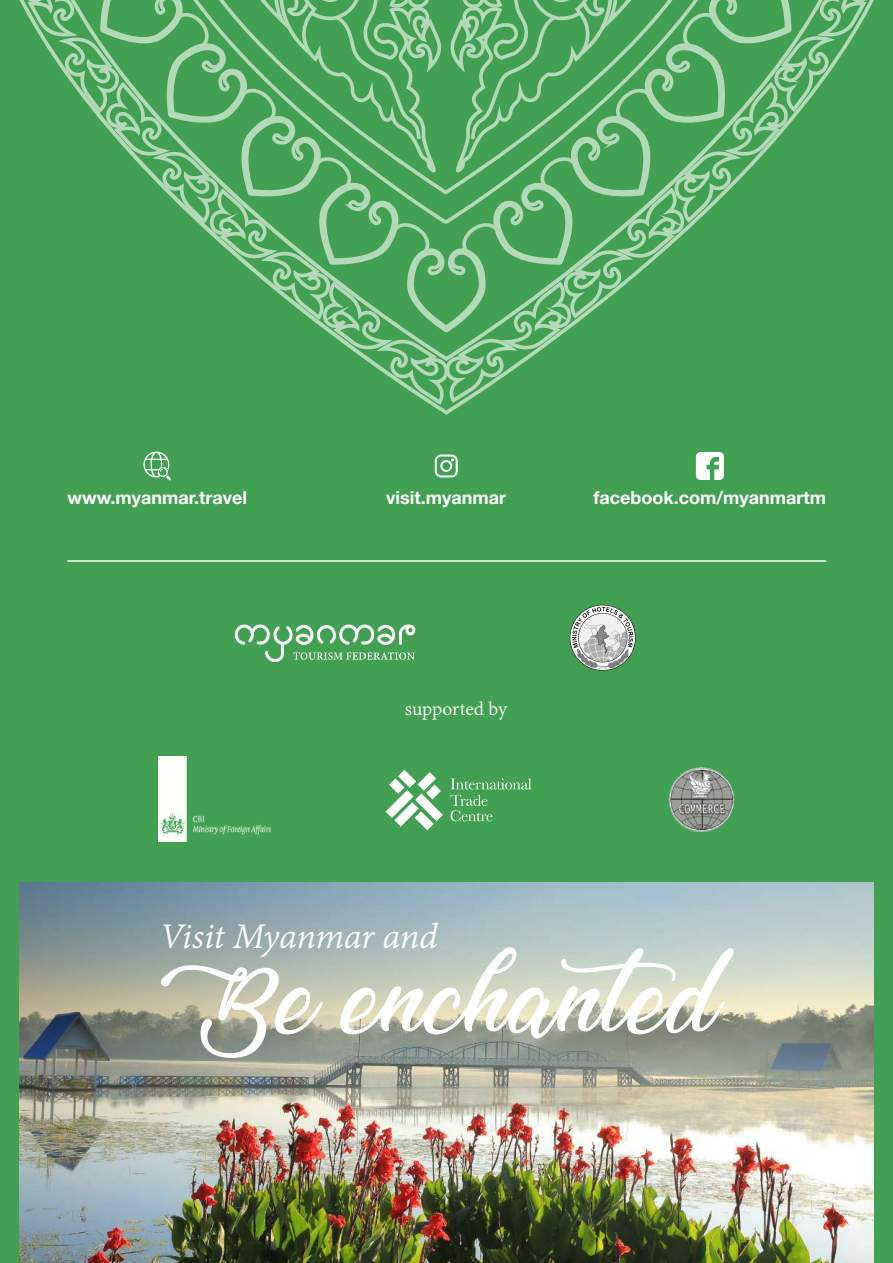
<style>
.page{position:relative;width:893px;height:1263px;background:#41a052}
.page>*{position:absolute;margin:0;border:0;box-sizing:border-box;transform-origin:0 0}
.t1{font:italic 39.15px "Adobe Devanagari";letter-spacing:-.015em;color:#fff}
.t2{font:21px "Adobe Devanagari";letter-spacing:-.005em;color:#fff}
.t3{font:700 18px "Helvetica Neue LT Pro";color:#fff}
</style>
<div class="page">
<svg style="left:23px;top:0;width:848px;height:405px"></svg>
<svg style="left:143px;top:452px;width:28px;height:28px"></svg>
<svg style="left:435px;top:454px;width:23px;height:23px"></svg>
<svg style="left:696px;top:452px;width:28px;height:28px"></svg>
<hr style="left:67px;top:560px;width:759px;height:2px;background:#fff">
<svg style="left:235px;top:624px;width:180px;height:38px"></svg>
<img style="left:569px;top:604px;width:67px;height:67px">
<svg style="left:386px;top:770px;width:57px;height:60px"></svg>
<svg style="left:450px;top:778px;width:81px;height:11px"></svg>
<svg style="left:450px;top:795px;width:42px;height:26px"></svg>
<img style="left:669px;top:767px;width:66px;height:64px">
<img style="left:158px;top:757px;width:113px;height:85px">
<img style="left:19px;top:882px;width:855px;height:381px">
<svg style="left:161px;top:965px;width:162px;height:93px;background:#b8bbad"></svg>
<svg style="left:340px;top:947px;width:394px;height:91px;background:#cfd5c9"></svg>
<p class="t3" style="left:67px;top:486px;width:181px">www.myanmar.travel</p>
<p class="t3" style="left:386px;top:486px;width:121px">visit.myanmar</p>
<p class="t3" style="left:594px;top:486px;width:234px">facebook.com/myanmartm</p>
<p class="t2" style="left:405px;top:697px;width:104px">supported by</p>
<h1 class="t1" style="left:159px;top:914px;width:280px">Visit Myanmar and</h1>
</div>
